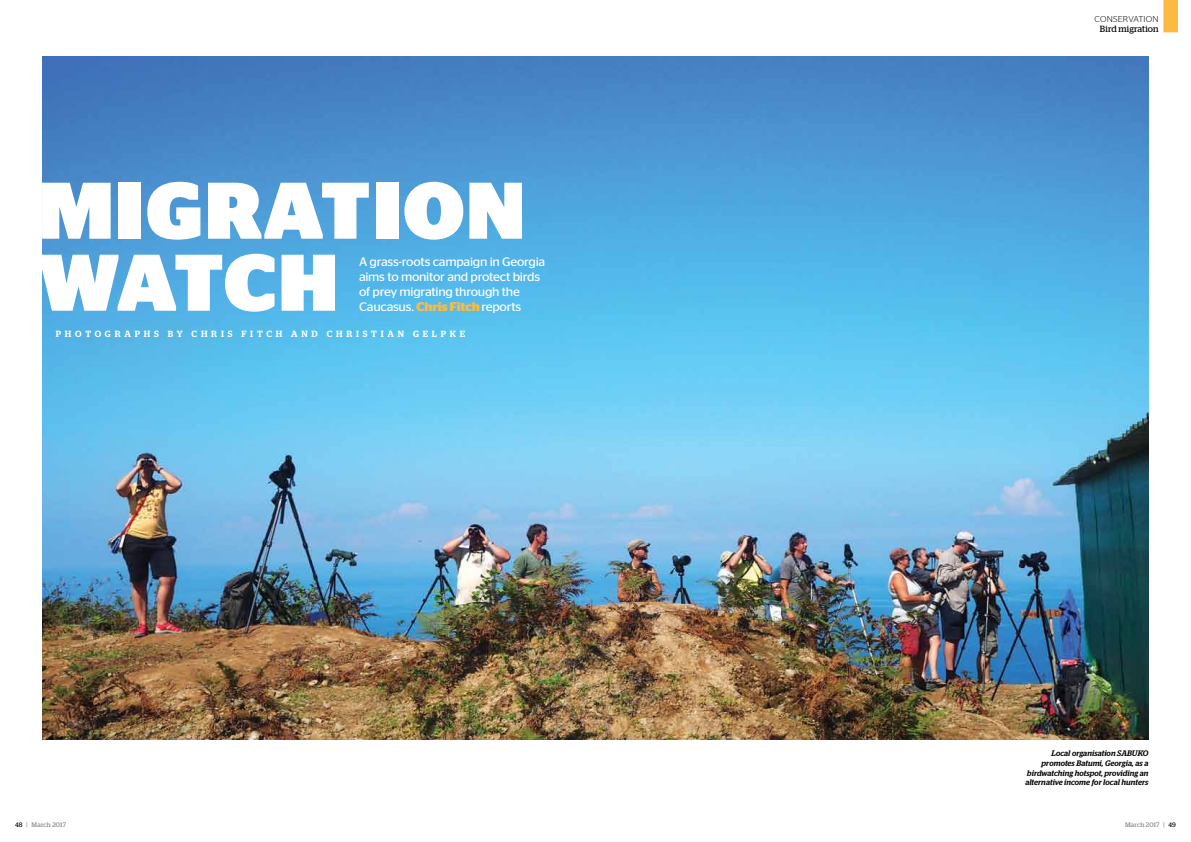
<style>
.page{position:relative;width:1191px;height:842px;background:#fff}
.page>*{position:absolute;margin:0;border:0;box-sizing:border-box;transform-origin:0 0}
.t1{font:900 80px/72px "Stag Sans";letter-spacing:.01em;color:#fff}
.t2{font:12.4px/15px "Stag Sans";letter-spacing:-.02em;color:#fff;scale:1.05 1}
.t3{font:500 9px "Stag";letter-spacing:.42em;color:#fff}
.t4{font:9px "Stag";letter-spacing:.01em;color:#000}
.t5{font:300 8.6px "Stag Sans";letter-spacing:.02em;color:#000;scale:1.05 1}
.t6{font:italic 500 8px/9.6px "Stag";letter-spacing:.01em;color:#000;text-align:right}
.t7{font:6.5px "Stag";letter-spacing:.03em;color:#808285}
.s1{font-weight:700;color:#fdb940}
.s2{color:#000}
</style>
<div class="page">
<img style="left:43px;top:57px;width:1105px;height:683px">
<svg style="left:1163px;top:0;width:14px;height:32px"></svg>
<h1 class="t1" style="left:39px;top:175px;width:488px">MIGRATION<br>WATCH</h1>
<p class="t3" style="left:56px;top:328px;width:155px">PHOTOGRAPHS BY CHR</p>
<p class="t3" style="left:221px;top:328px;width:116px">IS FITCH AND CHR</p>
<p class="t3" style="left:356px;top:328px;width:110px">IST IAN GELPKE</p>
<h2 class="t2" style="left:359px;top:254px;width:179px">A grass-roots campaign in Georgia aims to monitor and protect birds of prey migrating through the<br>Caucasus. <span class="s1">Chris Fitch</span>reports</h2>
<p class="t5" style="left:1094px;top:14px;width:62px">CONSERVATION</p>
<p class="t4" style="left:1100px;top:23px;width:60px">Bird migration</p>
<p class="t6" style="left:1025px;top:749px;width:125px">Local organisation SABUKO promotes Batumi, Georgia, as a birdwatching hotspot, providing an alternative income for local hunters</p>
<p class="t7" style="left:15px;top:821px;width:52px"><span class="s2">48</span> | March 2017</p>
<p class="t7" style="left:1125px;top:821px;width:52px">March 2017 | <span class="s2">49</span></p>
</div>
